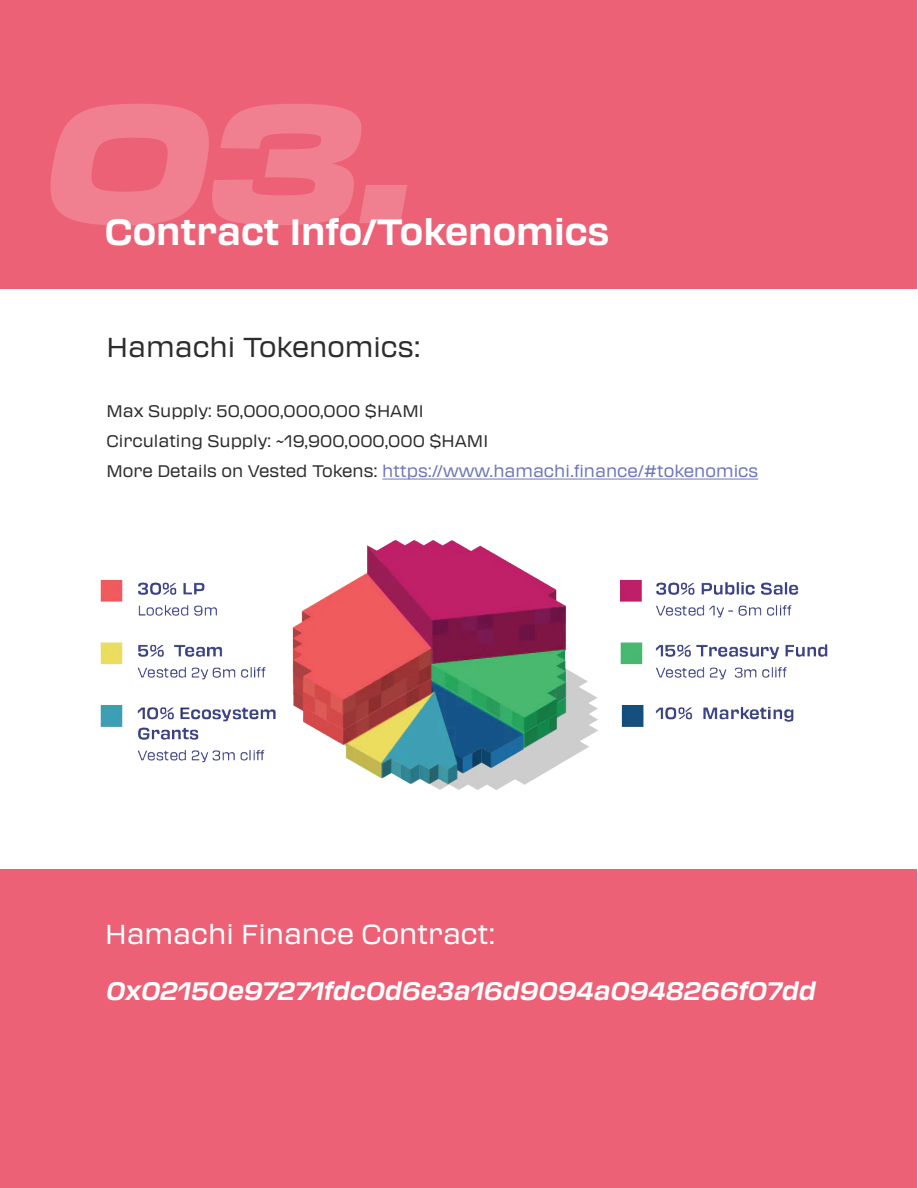
<style>
.page{position:relative;width:918px;height:1188px;background:#fff}
.page>*{position:absolute;margin:0;border:0;box-sizing:border-box;transform-origin:0 0}
.t1{font:italic 900 expanded 165px "Transducer";color:#fff}
.t2{font:700 36px "Transducer";color:#fff}
.t3{font:27px "Transducer";color:#fff}
.t4{font:27px "Transducer";color:#2c2d2d}
.t5{font:italic 700 24.9px "Transducer";color:#fff}
.t6{font:16.5px/30px "Transducer";color:#2c2d2d}
.s1{color:#6e76b8}
</style>
<div class="page">
<div style="left:1px;top:0;width:916px;height:289px;background:#ed6176"></div>
<div style="left:1px;top:869px;width:916px;height:319px;background:#ed6176"></div>
<hr style="left:382px;top:479px;width:376px;height:1px;background:#6e76b8">
<img style="left:100px;top:540px;width:728px;height:250px">
<h1 class="t1" style="left:37px;top:36px;width:372px">03.</h1>
<h2 class="t2" style="left:105px;top:206px;width:506px">Contract Info/Tokenomics</h2>
<h3 class="t4" style="left:106px;top:329px;width:316px">Hamachi Tokenomics:</h3>
<p class="t6" style="left:106px;top:396px;width:653px">Max Supply: 50,000,000,000 $HAMI<br>Circulating Supply: ~19,900,000,000 $HAMI<br>More Details on Vested Tokens: <span class="s1">https://www.hamachi.finance/#tokenomics</span></p>
<h3 class="t3" style="left:105px;top:915px;width:392px">Hamachi Finance Contract:</h3>
<h3 class="t5" style="left:105px;top:973px;width:711px">0x02150e97271fdc0d6e3a16d9094a0948266f07dd</h3>
</div>
